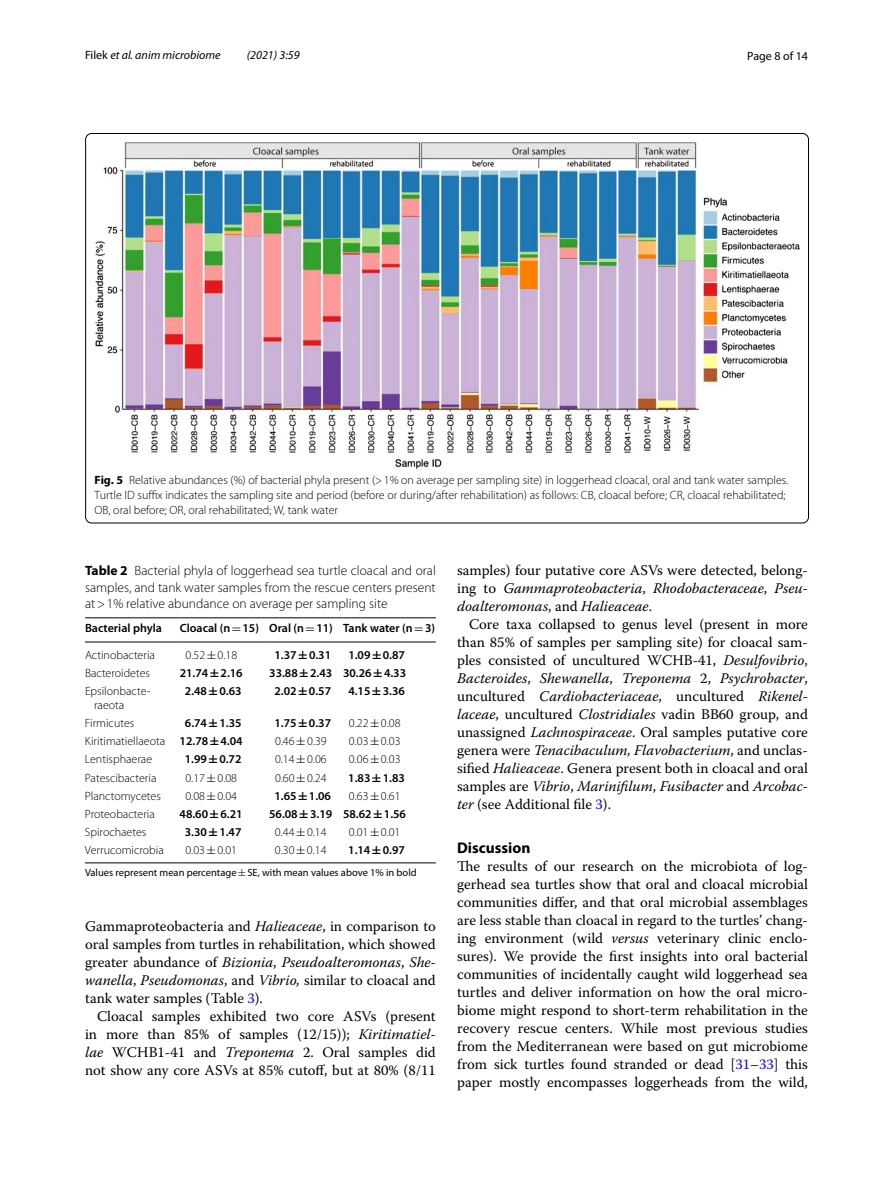
<style>
.page{position:relative;width:893px;height:1187px;background:#fff}
.page>*{position:absolute;margin:0;border:0;box-sizing:border-box;transform-origin:0 0}
.t1{font:700 15.45px "Myriad Pro";color:#000}
.t2{font:14.7px/18px "Warnock Pro";color:#000;text-align:justify}
.t3{font:italic 14.7px/18px "Warnock Pro";color:#000;text-align:justify}
.t4{font:300 13.5px/16.5px "Myriad Pro";color:#000;text-align:justify}
.t5{font:300 12px/15px "Myriad Pro";color:#000}
.t6{font:600 12px "Myriad Pro";color:#000}
.t7{font:italic 12px "Myriad Pro";color:#000}
.t8{font:12px "Myriad Pro";color:#000}
.t9{font:10.5px "Myriad Pro";color:#000}
.s1{font-style:normal}
.s2{font-weight:700}
.s3{font-family:"MTSY";font-weight:400}
.s4{font-family:"SPSMTSYB Bold";font-weight:400}
.s5{font-weight:600}
.s6{font-family:"MTSY"}
.s7{font-style:italic}
.s8{color:#00f}
</style>
<div class="page">
<img style="left:95px;top:142px;width:705px;height:326px">
<hr style="left:85px;top:617px;width:95px;height:1px;background:#000">
<hr style="left:85px;top:641px;width:95px;height:1px;background:#000">
<hr style="left:180px;top:617px;width:89px;height:1px;background:#000">
<hr style="left:180px;top:641px;width:89px;height:1px;background:#000">
<hr style="left:269px;top:617px;width:74px;height:1px;background:#000">
<hr style="left:269px;top:641px;width:74px;height:1px;background:#000">
<hr style="left:343px;top:617px;width:93px;height:1px;background:#000">
<hr style="left:343px;top:641px;width:93px;height:1px;background:#000">
<hr style="left:85px;top:862px;width:95px;height:1px;background:#000">
<hr style="left:180px;top:862px;width:89px;height:1px;background:#000">
<hr style="left:269px;top:862px;width:74px;height:1px;background:#000">
<hr style="left:343px;top:862px;width:93px;height:1px;background:#000">
<p class="t7" style="left:85px;top:48px;width:137px"><span class="s1">Filek</span> et al. anim microbiome</p>
<p class="t7" style="left:247px;top:48px;width:54px">(2021) 3:59</p>
<p class="t8" style="left:747px;top:48px;width:62px">Page 8 of 14</p>
<p class="t5" style="left:95px;top:472px;width:695px"><span class="s2">Fig. 5</span> Relative abundances (%) of bacterial phyla present (&gt;1% on average per sampling site) in loggerhead cloacal, oral and tank water samples.<br>Turtle ID suffix indicates the sampling site and period (before or during/after rehabilitation) as follows: CB, cloacal before; CR, cloacal rehabilitated;<br>OB, oral before; OR, oral rehabilitated; W, tank water</p>
<p class="t4" style="left:85px;top:562px;width:352px"><span class="s2">Table 2</span> Bacterial phyla of loggerhead sea turtle cloacal and oral samples, and tank water samples from the rescue centers present at&gt;1% relative abundance on average per sampling site</p>
<p class="t6" style="left:85px;top:620px;width:78px">Bacterial phyla</p>
<p class="t6" style="left:180px;top:620px;width:257px">Cloacal (n<span class="s3">=</span>15) Oral (n<span class="s3">=</span>11) Tank water (n<span class="s3">=</span>3)</p>
<p class="t5" style="left:85px;top:647px;width:72px">Actinobacteria</p>
<p class="t5" style="left:186px;top:647px;width:53px">0.52<span class="s3">±</span>0.18</p>
<p class="t6" style="left:274px;top:647px;width:58px">1.37<span class="s4">±</span>0.31</p>
<p class="t6" style="left:348px;top:647px;width:58px">1.09<span class="s4">±</span>0.87</p>
<p class="t5" style="left:85px;top:666px;width:67px">Bacteroidetes</p>
<p class="t6" style="left:180px;top:665px;width:65px">21.74<span class="s4">±</span>2.16</p>
<p class="t6" style="left:269px;top:665px;width:138px">33.88<span class="s4">±</span>2.43 30.26<span class="s4">±</span>4.33</p>
<p class="t5" style="left:94px;top:685px;width:58px;line-height:13.5px;text-indent:-9px">Epsilonbacte&shy;raeota</p>
<p class="t6" style="left:185px;top:683px;width:58px">2.48<span class="s4">±</span>0.63</p>
<p class="t6" style="left:274px;top:683px;width:58px">2.02<span class="s4">±</span>0.57</p>
<p class="t6" style="left:348px;top:683px;width:58px">4.15<span class="s4">±</span>3.36</p>
<p class="t5" style="left:85px;top:715px;width:51px">Firmicutes</p>
<p class="t6" style="left:185px;top:715px;width:58px">6.74<span class="s4">±</span>1.35</p>
<p class="t6" style="left:274px;top:715px;width:58px">1.75<span class="s4">±</span>0.37</p>
<p class="t5" style="left:349px;top:715px;width:53px">0.22<span class="s3">±</span>0.08</p>
<p class="t5" style="left:85px;top:734px;width:159px">Kiritimatiellaeota <span class="s5">12.78</span><span class="s4">±</span><span class="s5">4.04</span></p>
<p class="t5" style="left:275px;top:734px;width:53px">0.46<span class="s3">±</span>0.39</p>
<p class="t5" style="left:349px;top:734px;width:53px">0.03<span class="s3">±</span>0.03</p>
<p class="t5" style="left:85px;top:752px;width:69px">Lentisphaerae</p>
<p class="t6" style="left:185px;top:751px;width:58px">1.99<span class="s4">±</span>0.72</p>
<p class="t5" style="left:275px;top:752px;width:53px">0.14<span class="s3">±</span>0.06</p>
<p class="t5" style="left:349px;top:752px;width:53px">0.06<span class="s3">±</span>0.03</p>
<p class="t5" style="left:85px;top:770px;width:73px">Patescibacteria</p>
<p class="t5" style="left:185px;top:770px;width:53px">0.17<span class="s3">±</span>0.08</p>
<p class="t5" style="left:275px;top:770px;width:53px">0.60<span class="s3">±</span>0.24</p>
<p class="t6" style="left:348px;top:769px;width:58px">1.83<span class="s4">±</span>1.83</p>
<p class="t5" style="left:85px;top:788px;width:77px">Planctomycetes</p>
<p class="t5" style="left:185px;top:788px;width:53px">0.08<span class="s3">±</span>0.04</p>
<p class="t6" style="left:274px;top:788px;width:58px">1.65<span class="s4">±</span>1.06</p>
<p class="t5" style="left:349px;top:788px;width:53px">0.63<span class="s3">±</span>0.61</p>
<p class="t5" style="left:85px;top:806px;width:71px">Proteobacteria</p>
<p class="t6" style="left:180px;top:806px;width:65px">48.60<span class="s4">±</span>6.21</p>
<p class="t6" style="left:269px;top:806px;width:138px">56.08<span class="s4">±</span>3.19 58.62<span class="s4">±</span>1.56</p>
<p class="t5" style="left:85px;top:824px;width:63px">Spirochaetes</p>
<p class="t6" style="left:185px;top:824px;width:58px">3.30<span class="s4">±</span>1.47</p>
<p class="t5" style="left:275px;top:824px;width:53px">0.44<span class="s3">±</span>0.14</p>
<p class="t5" style="left:349px;top:824px;width:53px">0.01<span class="s3">±</span>0.01</p>
<p class="t5" style="left:85px;top:843px;width:80px">Verrucomicrobia</p>
<p class="t5" style="left:185px;top:843px;width:53px">0.03<span class="s3">±</span>0.01</p>
<p class="t5" style="left:275px;top:843px;width:53px">0.30<span class="s3">±</span>0.14</p>
<p class="t6" style="left:348px;top:842px;width:58px">1.14<span class="s4">±</span>0.97</p>
<p class="t9" style="left:85px;top:865px;width:333px">Values represent mean percentage<span class="s6">±</span>SE, with mean values above 1% in bold</p>
<p class="t2" style="left:85px;top:916px;width:352px">Gammaproteobacteria and <span class="s7">Halieaceae</span>, in comparison to oral samples from turtles in rehabilitation, which showed greater abundance of <span class="s7">Bizionia</span>, <span class="s7">Pseudoalteromonas</span>, <span class="s7">She&shy;wanella</span>, <span class="s7">Pseudomonas</span>, and <span class="s7">Vibrio,</span> similar to cloacal and tank water samples (Table <span class="s8">3</span>).</p>
<p class="t2" style="left:85px;top:1006px;width:352px;text-indent:12px">Cloacal samples exhibited two core ASVs (present in more than 85% of samples (12/15)); <span class="s7">Kiritimatiel&shy;lae</span> WCHB1-41 and <span class="s7">Treponema</span> 2. Oral samples did not show any core ASVs at 85% cutoff, but at 80% (8/11</p>
<p class="t3" style="left:457px;top:560px;width:352px"><span class="s1">samples) four putative core ASVs were detected, belong&shy;ing to</span> Gammaproteobacteria<span class="s1">,</span> Rhodobacteraceae<span class="s1">,</span> Pseu&shy;doalteromonas<span class="s1">, and</span> Halieaceae<span class="s1">.</span></p>
<p class="t2" style="left:457px;top:614px;width:352px;text-indent:12px">Core taxa collapsed to genus level (present in more than 85% of samples per sampling site) for cloacal sam&shy;ples consisted of uncultured WCHB-41, <span class="s7">Desulfovibrio</span>, <span class="s7">Bacteroides</span>, <span class="s7">Shewanella</span>, <span class="s7">Treponema</span> 2, <span class="s7">Psychrobacter</span>, uncultured <span class="s7">Cardiobacteriaceae</span>, uncultured <span class="s7">Rikenel&shy;laceae</span>, uncultured <span class="s7">Clostridiales</span> vadin BB60 group, and unassigned <span class="s7">Lachnospiraceae</span>. Oral samples putative core genera were <span class="s7">Tenacibaculum, Flavobacterium</span>, and unclas&shy;sified <span class="s7">Halieaceae</span>. Genera present both in cloacal and oral samples are <span class="s7">Vibrio</span>, <span class="s7">Marinifilum</span>, <span class="s7">Fusibacter</span> and <span class="s7">Arcobac&shy;ter</span> (see Additional file <span class="s8">3</span>).</p>
<p class="t1" style="left:457px;top:837px;width:75px">Discussion</p>
<p class="t2" style="left:457px;top:856px;width:352px">The results of our research on the microbiota of log&shy;gerhead sea turtles show that oral and cloacal microbial communities differ, and that oral microbial assemblages are less stable than cloacal in regard to the turtles’ chang&shy;ing environment (wild <span class="s7">versus</span> veterinary clinic enclo&shy;sures). We provide the first insights into oral bacterial communities of incidentally caught wild loggerhead sea turtles and deliver information on how the oral micro&shy;biome might respond to short-term rehabilitation in the recovery rescue centers. While most previous studies from the Mediterranean were based on gut microbiome from sick turtles found stranded or dead [<span class="s8">31</span>–<span class="s8">33</span>] this paper mostly encompasses loggerheads from the wild,</p>
</div>
